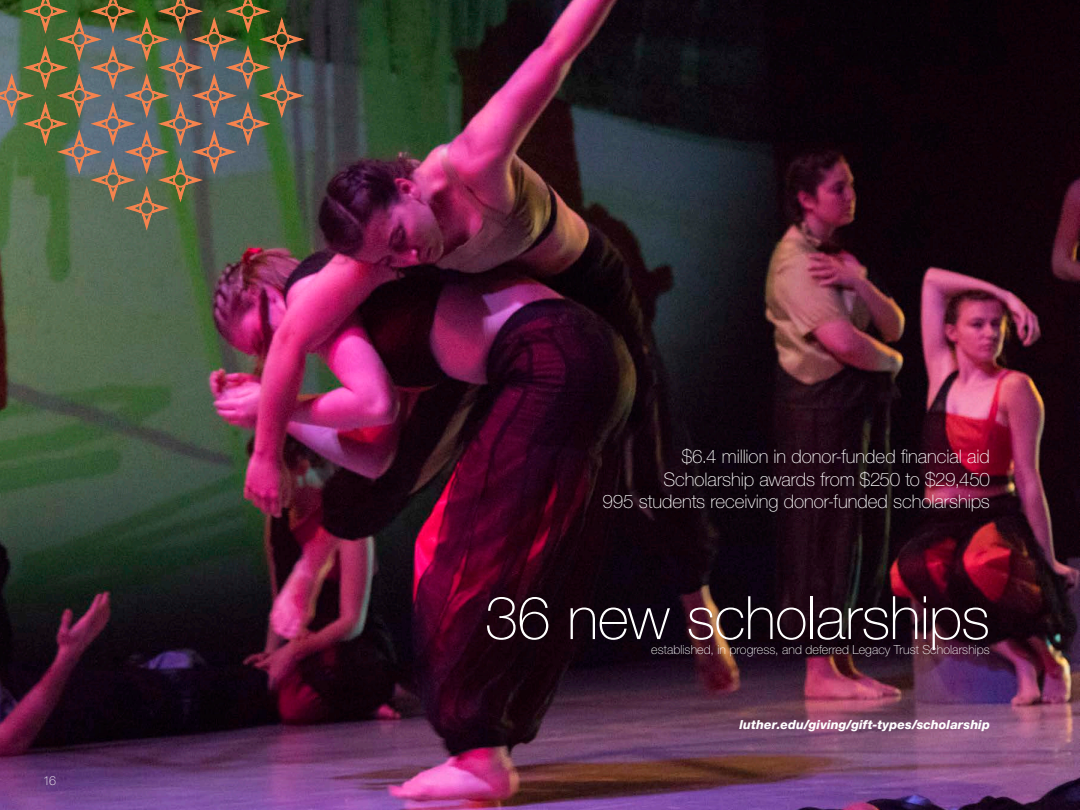
<style>
.page{position:relative;width:1080px;height:810px;background:#fff}
.page>*{position:absolute;margin:0;border:0;box-sizing:border-box;transform-origin:0 0}
.t1{font:100 60px "Helvetica Neue LT Std";letter-spacing:-.015em;color:#fff}
.t2{font:100 18.75px "Helvetica Neue LT Std";letter-spacing:-.005em;color:#fff}
.t3{font:100 12.5px "Helvetica Neue LT Std";letter-spacing:.005em;color:#fff}
.t4{font:italic 800 12.5px "Helvetica Neue LT Std";letter-spacing:.01em;color:#fff}
</style>
<div class="page">
<img style="left:0;top:0;width:1079px;height:810px">
<hr style="left:1079px;top:0;width:1px;height:810px;background:#813e7c">
<svg style="left:0;top:0;width:303px;height:230px;background:#5f664d"></svg>
<p class="t3" style="left:43px;top:774px;width:15px">16</p>
<p class="t2" style="left:682px;top:446px;width:310px">$6.4 million in donor-funded financial aid</p>
<p class="t2" style="left:664px;top:469px;width:328px">Scholarship awards from $250 to $29,450</p>
<p class="t2" style="left:603px;top:491px;width:389px">995 students receiving donor-funded scholarships</p>
<p class="t1" style="left:485px;top:583px;width:507px">36 new scholarships</p>
<p class="t3" style="left:651px;top:643px;width:340px">established, in progress, and deferred Legacy Trust Scholarships</p>
<p class="t4" style="left:740px;top:717px;width:252px">luther.edu/giving/gift-types/scholarship</p>
</div>
